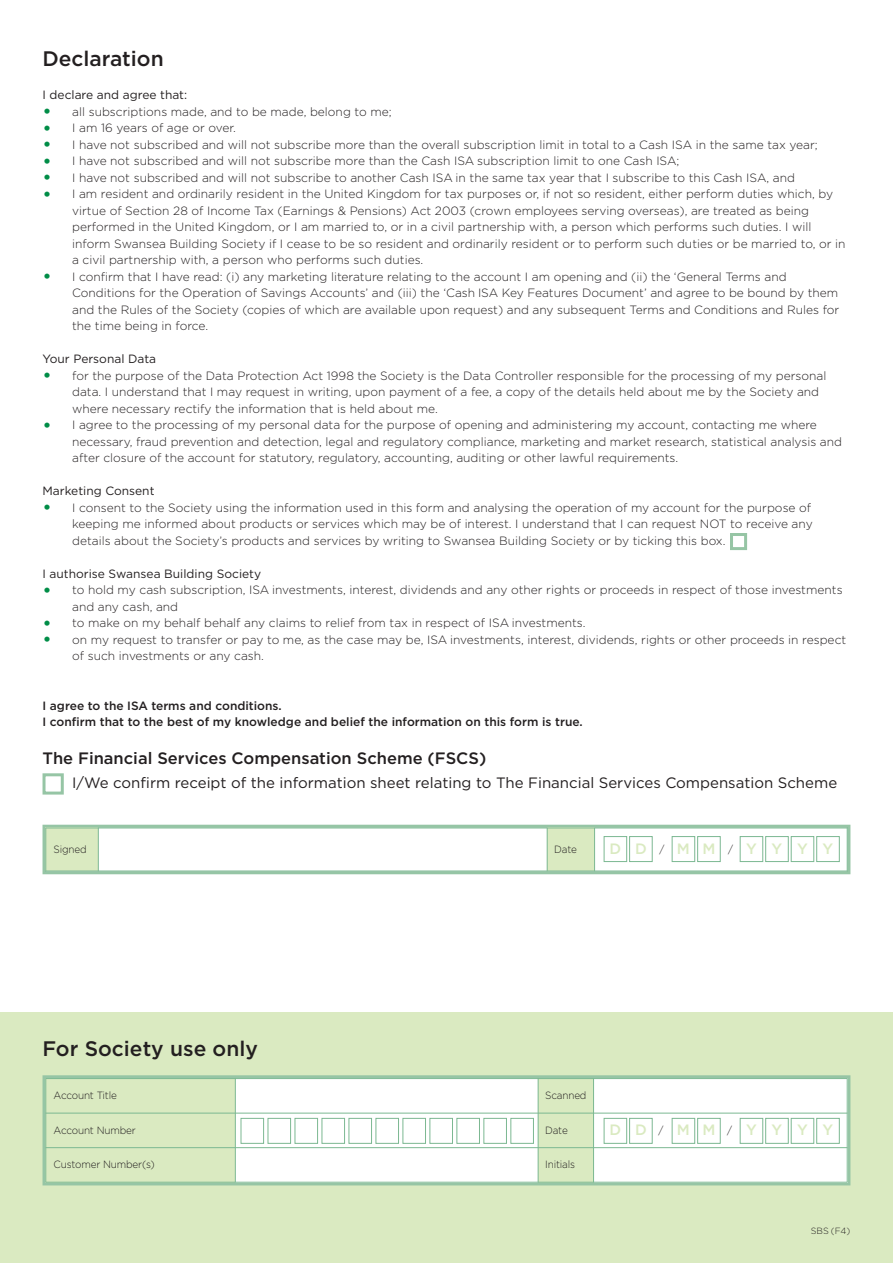
<style>
.page{position:relative;width:893px;height:1263px;background:#fff}
.page>*{position:absolute;margin:0;border:0;box-sizing:border-box;transform-origin:0 0}
.t1{font:500 21px "Gotham";color:#231f20}
.t2{font:500 16.5px "Gotham";color:#231f20}
.t3{font:15px "Gotham";color:#231f20}
.t4{font:500 15px "Gotham";letter-spacing:.985em;color:#daeac1}
.t5{font:300 12px/16.5px "Gotham";color:#231f20}
.t6{font:500 12px/16.5px "Gotham";color:#231f20}
.t7{font:12px "Gotham";color:#231f20}
.t8{font:300 10.5px "Gotham";letter-spacing:-.015em;color:#231f20;scale:.95 1}
.t9{font:300 9px "Gotham";color:#231f20}
.s1{font-weight:400;font-size:19.5px;color:#008d47}
.s2{font-weight:300;font-size:10.5px;color:#231f20}
</style>
<div class="page">
<div style="left:730px;top:533px;width:17px;height:17px;border:3px solid #96c5a5"></div>
<div style="left:0;top:1012px;width:893px;height:251px;background:#daeac1"></div>
<div style="left:43px;top:1075px;width:807px;height:110px;border:3px solid #96c5a5"></div>
<div style="left:235px;top:1078px;width:303px;height:35px;background:#fff"></div>
<div style="left:594px;top:1078px;width:253px;height:35px;background:#fff"></div>
<div style="left:235px;top:1113px;width:303px;height:35px;background:#fff"></div>
<div style="left:594px;top:1113px;width:253px;height:35px;background:#fff"></div>
<div style="left:46px;top:1148px;width:189px;height:34px;background:#daeac1"></div>
<div style="left:235px;top:1148px;width:303px;height:34px;background:#fff"></div>
<div style="left:538px;top:1148px;width:56px;height:34px;background:#daeac1"></div>
<div style="left:594px;top:1148px;width:253px;height:34px;background:#fff"></div>
<hr style="left:46px;top:1078px;width:1px;height:104px;background:#7cb892">
<hr style="left:235px;top:1078px;width:1px;height:104px;background:#7cb892">
<hr style="left:538px;top:1078px;width:1px;height:104px;background:#7cb892">
<hr style="left:593px;top:1078px;width:1px;height:104px;background:#7cb892">
<hr style="left:847px;top:1078px;width:1px;height:104px;background:#7cb892">
<hr style="left:46px;top:1078px;width:801px;height:1px;background:#7cb892">
<hr style="left:46px;top:1113px;width:801px;height:1px;background:#7cb892">
<hr style="left:46px;top:1147px;width:801px;height:1px;background:#7cb892">
<hr style="left:46px;top:1182px;width:801px;height:1px;background:#7cb892">
<div style="left:604px;top:1118px;width:23px;height:25px;border:1px solid #7cb892"></div>
<div style="left:629px;top:1118px;width:23px;height:25px;border:1px solid #7cb892"></div>
<div style="left:672px;top:1118px;width:23px;height:25px;border:1px solid #7cb892"></div>
<div style="left:697px;top:1118px;width:23px;height:25px;border:1px solid #7cb892"></div>
<div style="left:740px;top:1118px;width:23px;height:25px;border:1px solid #7cb892"></div>
<div style="left:765px;top:1118px;width:23px;height:25px;border:1px solid #7cb892"></div>
<div style="left:791px;top:1118px;width:23px;height:25px;border:1px solid #7cb892"></div>
<div style="left:816px;top:1118px;width:24px;height:25px;border:1px solid #7cb892"></div>
<div style="left:241px;top:1118px;width:23px;height:25px;border:1px solid #7cb892"></div>
<div style="left:268px;top:1118px;width:23px;height:25px;border:1px solid #7cb892"></div>
<div style="left:295px;top:1118px;width:23px;height:25px;border:1px solid #7cb892"></div>
<div style="left:322px;top:1118px;width:23px;height:25px;border:1px solid #7cb892"></div>
<div style="left:349px;top:1118px;width:23px;height:25px;border:1px solid #7cb892"></div>
<div style="left:376px;top:1118px;width:23px;height:25px;border:1px solid #7cb892"></div>
<div style="left:403px;top:1118px;width:23px;height:25px;border:1px solid #7cb892"></div>
<div style="left:430px;top:1118px;width:23px;height:25px;border:1px solid #7cb892"></div>
<div style="left:457px;top:1118px;width:23px;height:25px;border:1px solid #7cb892"></div>
<div style="left:484px;top:1118px;width:23px;height:25px;border:1px solid #7cb892"></div>
<div style="left:511px;top:1118px;width:23px;height:25px;border:1px solid #7cb892"></div>
<div style="left:43px;top:825px;width:807px;height:49px;border:3px solid #96c5a5"></div>
<div style="left:46px;top:828px;width:52px;height:43px;background:#daeac1"></div>
<div style="left:547px;top:828px;width:48px;height:43px;background:#daeac1"></div>
<hr style="left:46px;top:828px;width:1px;height:43px;background:#7cb892">
<hr style="left:98px;top:828px;width:1px;height:43px;background:#7cb892">
<hr style="left:547px;top:828px;width:1px;height:43px;background:#7cb892">
<hr style="left:594px;top:828px;width:1px;height:43px;background:#7cb892">
<hr style="left:847px;top:828px;width:1px;height:43px;background:#7cb892">
<hr style="left:46px;top:828px;width:801px;height:1px;background:#7cb892">
<hr style="left:46px;top:871px;width:801px;height:1px;background:#7cb892">
<div style="left:604px;top:836px;width:23px;height:26px;border:1px solid #7cb892"></div>
<div style="left:629px;top:836px;width:23px;height:26px;border:1px solid #7cb892"></div>
<div style="left:672px;top:836px;width:23px;height:26px;border:1px solid #7cb892"></div>
<div style="left:697px;top:836px;width:23px;height:26px;border:1px solid #7cb892"></div>
<div style="left:740px;top:836px;width:23px;height:26px;border:1px solid #7cb892"></div>
<div style="left:765px;top:836px;width:23px;height:26px;border:1px solid #7cb892"></div>
<div style="left:791px;top:836px;width:23px;height:26px;border:1px solid #7cb892"></div>
<div style="left:816px;top:836px;width:24px;height:26px;border:1px solid #7cb892"></div>
<div style="left:43px;top:773px;width:21px;height:21px;border:3px solid #96c5a5"></div>
<h1 class="t1" style="left:43px;top:51px;width:123px">Declaration</h1>
<p class="t7" style="left:43px;top:91px;width:146px">I declare and agree that:</p>
<p class="t5" style="left:43px;top:104px;width:351px"><span class="s1">•</span> all subscriptions made, and to be made, belong to me;</p>
<p class="t5" style="left:43px;top:121px;width:195px"><span class="s1">•</span> I am 16 years of age or over.</p>
<p class="t5" style="left:43px;top:137px;width:777px"><span class="s1">•</span> I have not subscribed and will not subscribe more than the overall subscription limit in total to a Cash ISA in the same tax year;</p>
<p class="t5" style="left:43px;top:154px;width:638px"><span class="s1">•</span> I have not subscribed and will not subscribe more than the Cash ISA subscription limit to one Cash ISA;</p>
<p class="t5" style="left:43px;top:170px;width:754px"><span class="s1">•</span> I have not subscribed and will not subscribe to another Cash ISA in the same tax year that I subscribe to this Cash ISA, and</p>
<p class="t5" style="left:72px;top:187px;width:775px;text-indent:-30px"><span class="s1">•</span> I am resident and ordinarily resident in the United Kingdom for tax purposes or, if not so resident, either perform duties which, by virtue of Section 28 of Income Tax (Earnings &amp; Pensions) Act 2003 (crown employees serving overseas), are treated as being performed in the United Kingdom, or I am married to, or in a civil partnership with, a person which performs such duties. I will inform Swansea Building Society if I cease to be so resident and ordinarily resident or to perform such duties or be married to, or in a civil partnership with, a person who performs such duties.</p>
<p class="t5" style="left:72px;top:269px;width:769px;text-indent:-30px"><span class="s1">•</span> I confirm that I have read: (i) any marketing literature relating to the account I am opening and (ii) the ‘General Terms and Conditions for the Operation of Savings Accounts’ and (iii) the ‘Cash ISA Key Features Document’ and agree to be bound by them and the Rules of the Society (copies of which are available upon request) and any subsequent Terms and Conditions and Rules for the time being in force.</p>
<p class="t7" style="left:43px;top:355px;width:115px">Your Personal Data</p>
<p class="t5" style="left:72px;top:368px;width:756px;text-indent:-30px"><span class="s1">•</span> for the purpose of the Data Protection Act 1998 the Society is the Data Controller responsible for the processing of my personal data. I understand that I may request in writing, upon payment of a fee, a copy of the details held about me by the Society and where necessary rectify the information that is held about me.</p>
<p class="t5" style="left:72px;top:418px;width:771px;text-indent:-30px"><span class="s1">•</span> I agree to the processing of my personal data for the purpose of opening and administering my account, contacting me where necessary, fraud prevention and detection, legal and regulatory compliance, marketing and market research, statistical analysis and after closure of the account for statutory, regulatory, accounting, auditing or other lawful requirements.</p>
<p class="t7" style="left:43px;top:487px;width:114px">Marketing Consent</p>
<p class="t5" style="left:72px;top:500px;width:742px;text-indent:-30px"><span class="s1">•</span> I consent to the Society using the information used in this form and analysing the operation of my account for the purpose of keeping me informed about products or services which may be of interest. I understand that I can request NOT to receive any details about the Society’s products and services by writing to Swansea Building Society or by ticking this box.</p>
<p class="t7" style="left:43px;top:569px;width:220px">I authorise Swansea Building Society</p>
<p class="t5" style="left:72px;top:583px;width:772px;text-indent:-30px"><span class="s1">•</span> to hold my cash subscription, ISA investments, interest, dividends and any other rights or proceeds in respect of those investments and any cash, and</p>
<p class="t5" style="left:43px;top:616px;width:545px"><span class="s1">•</span> to make on my behalf behalf any claims to relief from tax in respect of ISA investments.</p>
<p class="t5" style="left:72px;top:632px;width:776px;text-indent:-30px"><span class="s1">•</span> on my request to transfer or pay to me, as the case may be, ISA investments, interest, dividends, rights or other proceeds in respect of such investments or any cash.</p>
<p class="t6" style="left:43px;top:698px;width:542px">I agree to the ISA terms and conditions.<br>I confirm that to the best of my knowledge and belief the information on this form is true.</p>
<h2 class="t2" style="left:43px;top:752px;width:445px">The Financial Services Compensation Scheme (FSCS)</h2>
<p class="t3" style="left:72px;top:777px;width:766px">I/We confirm receipt of the information sheet relating to The Financial Services Compensation Scheme</p>
<p class="t8" style="left:54px;top:845px;width:36px">Signed</p>
<p class="t8" style="left:554px;top:845px;width:25px">Date</p>
<p class="t4" style="left:609px;top:843px;width:56px">DD <span class="s2">/</span></p>
<p class="t8" style="left:728px;top:845px;width:7px">/</p>
<p class="t4" style="left:677px;top:843px;width:40px">M M</p>
<p class="t4" style="left:746px;top:843px;width:89px">YYYY</p>
<h1 class="t1" style="left:43px;top:1041px;width:217px">For Society use only</h1>
<p class="t8" style="left:54px;top:1092px;width:68px">Account Title</p>
<p class="t8" style="left:545px;top:1092px;width:45px">Scanned</p>
<p class="t8" style="left:54px;top:1126px;width:88px">Account Number</p>
<p class="t8" style="left:545px;top:1126px;width:25px">Date</p>
<p class="t8" style="left:658px;top:1126px;width:7px">/</p>
<p class="t8" style="left:727px;top:1126px;width:7px">/</p>
<p class="t8" style="left:54px;top:1161px;width:108px">Customer Number(s)</p>
<p class="t8" style="left:545px;top:1161px;width:33px">Initials</p>
<p class="t4" style="left:609px;top:1125px;width:39px">D D</p>
<p class="t4" style="left:677px;top:1125px;width:40px">M M</p>
<p class="t4" style="left:746px;top:1125px;width:89px">YYYY</p>
<p class="t9" style="left:811px;top:1227px;width:41px">SBS (F4)</p>
</div>
